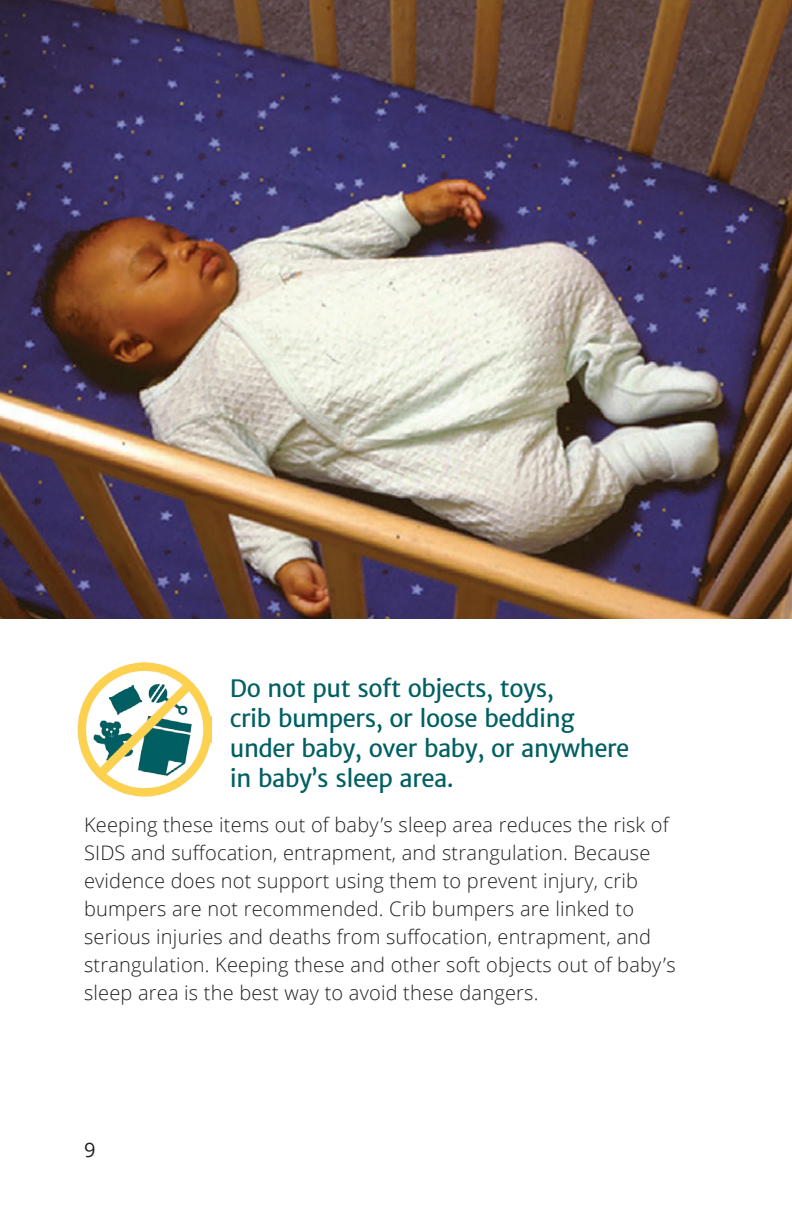
<style>
.page{position:relative;width:792px;height:1224px;background:#fff}
.page>*{position:absolute;margin:0;border:0;box-sizing:border-box;transform-origin:0 0}
.t1{font:24px/30px "Merriweather Sans";letter-spacing:-.02em;color:#005f62}
.t2{font:300 20px/28px "Open Sans";letter-spacing:.01em;color:#231f20}
.t3{font:20px "Open Sans";color:#231f20}
</style>
<div class="page">
<img style="left:0;top:0;width:792px;height:619px">
<img style="left:78px;top:662px;width:134px;height:134px">
<h3 class="t1" style="left:230px;top:673px;width:401px">Do not put soft objects, toys,<br>crib bumpers, or loose bedding under baby, over baby, or anywhere in baby’s sleep area.</h3>
<p class="t2" style="left:84px;top:810px;width:593px">Keeping these items out of baby’s sleep area reduces the risk of SIDS and suffocation, entrapment, and strangulation. Because evidence does not support using them to prevent injury, crib bumpers are not recommended. Crib bumpers are linked to serious injuries and deaths from suffocation, entrapment, and strangulation. Keeping these and other soft objects out of baby’s sleep area is the best way to avoid these dangers.</p>
<p class="t3" style="left:84px;top:1136px;width:13px">9</p>
</div>
